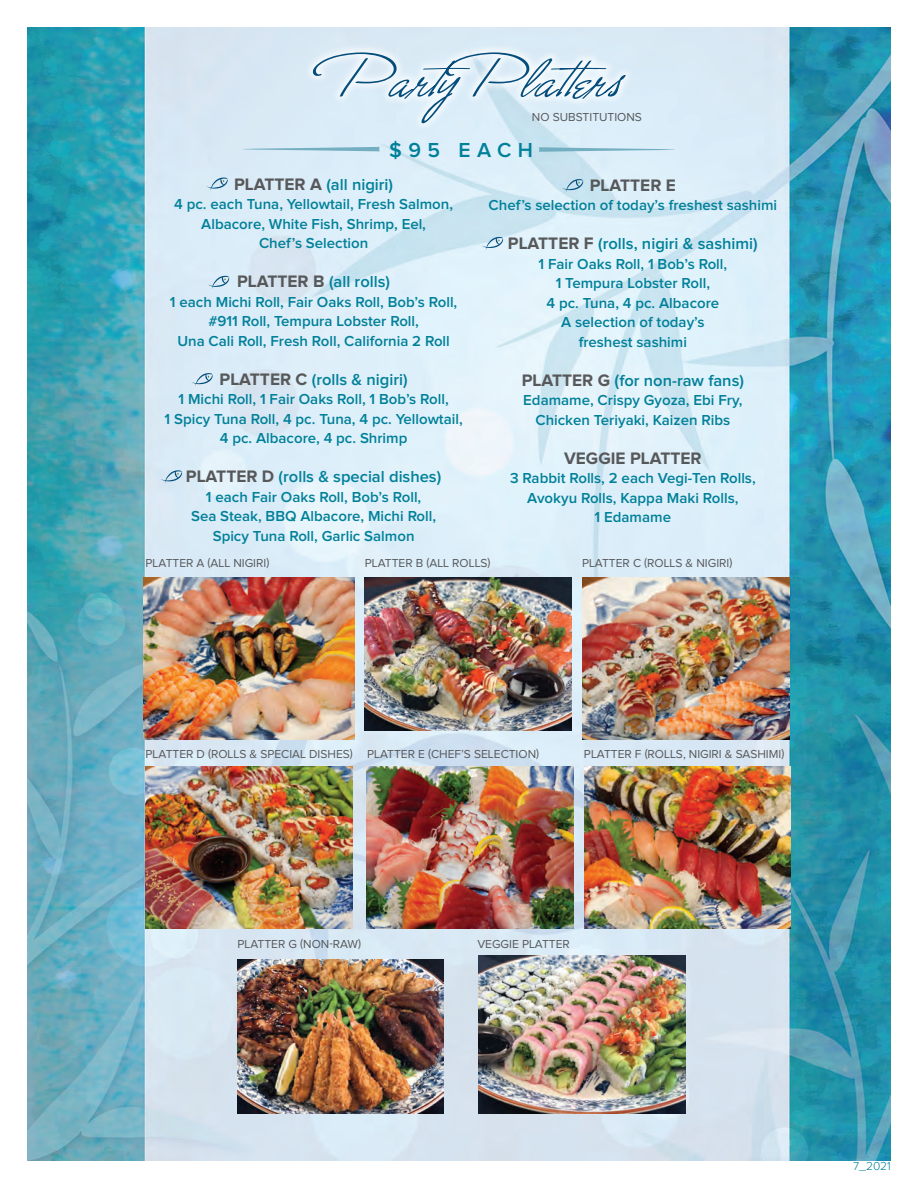
<style>
.page{position:relative;width:918px;height:1188px;background:#fff}
.page>*{position:absolute;margin:0;border:0;box-sizing:border-box;transform-origin:0 0}
.t1{font:600 21px "Proxima Nova";letter-spacing:.31em;color:#008099}
.t2{font:700 17.25px "Proxima Nova";color:#57585a}
.t3{font:600 16.5px "Proxima Nova";color:#008099}
.t4{font:600 15px/19.5px "Proxima Nova";color:#008099;text-align:center}
.t5{font:12px "Proxima Nova";color:#57585a}
.t6{font:300 12px "Proxima Nova";color:#008099}
.s1{font-weight:700;font-size:17.25px;color:#57585a}
.s2{font-size:17.25px}
</style>
<div class="page">
<img style="left:27px;top:27px;width:864px;height:1134px">
<img style="left:144px;top:577px;width:210px;height:162px">
<img style="left:365px;top:577px;width:207px;height:154px">
<img style="left:583px;top:577px;width:206px;height:162px">
<img style="left:146px;top:766px;width:207px;height:162px">
<img style="left:366px;top:766px;width:208px;height:162px">
<svg style="left:539px;top:147px;width:136px;height:5px"></svg>
<svg style="left:243px;top:147px;width:137px;height:4px"></svg>
<svg style="left:206px;top:178px;width:22px;height:13px"></svg>
<svg style="left:208px;top:276px;width:21px;height:13px"></svg>
<svg style="left:191px;top:373px;width:22px;height:14px"></svg>
<svg style="left:161px;top:470px;width:21px;height:14px"></svg>
<svg style="left:562px;top:179px;width:21px;height:14px"></svg>
<svg style="left:482px;top:237px;width:21px;height:13px"></svg>
<img style="left:584px;top:766px;width:207px;height:162px">
<div style="left:303px;top:43px;width:332px;height:90px;background:#fff;opacity:.75"></div>
<svg style="left:312px;top:52px;width:314px;height:71px;background:#ccdfec"></svg>
<img style="left:237px;top:960px;width:207px;height:153px">
<img style="left:478px;top:956px;width:207px;height:158px">
<p class="t5" style="left:532px;top:111px;width:112px">NO SUBSTITUTIONS</p>
<h1 class="t1" style="left:389px;top:140px;width:145px">$95 EACH</h1>
<p class="t3" style="left:234px;top:177px;width:161px"><span class="s1">PLATTER A</span> (all nigiri)</p>
<p class="t4" style="left:174px;top:195px;width:280px">4 pc. each Tuna, Yellowtail, Fresh Salmon,<br>Albacore, White Fish, Shrimp, Eel,<br>Chef’s Selection</p>
<p class="t3" style="left:237px;top:274px;width:155px"><span class="s1">PLATTER B</span> (all rolls)</p>
<p class="t4" style="left:170px;top:293px;width:289px">1 each Michi Roll, Fair Oaks Roll, Bob’s Roll, #911 Roll, Tempura Lobster Roll,<br>Una Cali Roll, Fresh Roll, California 2 Roll</p>
<p class="t3" style="left:220px;top:372px;width:190px"><span class="s1">PLATTER C</span> (rolls &amp; nigiri)</p>
<p class="t4" style="left:165px;top:390px;width:300px">1 Michi Roll, 1 Fair Oaks Roll, 1 Bob’s Roll,<br>1 Spicy Tuna Roll, 4 pc. Tuna, 4 pc. Yellowtail,<br>4 pc. Albacore, 4 pc. Shrimp</p>
<p class="t3" style="left:186px;top:469px;width:257px"><span class="s1">PLATTER D</span> (rolls &amp; special dishes)</p>
<p class="t4" style="left:191px;top:488px;width:247px">1 each Fair Oaks Roll, Bob’s Roll,<br>Sea Steak, BBQ Albacore, Michi Roll,<br>Spicy Tuna Roll, Garlic Salmon</p>
<p class="t5" style="left:146px;top:557px;width:125px">PLATTER A (ALL NIGIRI)</p>
<p class="t5" style="left:365px;top:557px;width:127px">PLATTER B (ALL ROLLS)</p>
<p class="t2" style="left:590px;top:177px;width:88px">PLATTER E</p>
<p class="t4" style="left:489px;top:196px;width:290px">Chef’s selection of today’s freshest sashimi</p>
<p class="t3" style="left:508px;top:236px;width:251px"><span class="s1">PLATTER F</span> (rolls, nigiri &amp; sashimi)</p>
<p class="t4" style="left:539px;top:254px;width:190px">1 Fair Oaks Roll, 1 Bob’s Roll,<br>1 Tempura Lobster Roll,<br>4 pc. Tuna, 4 pc. Albacore<br>A selection of today’s freshest sashimi</p>
<p class="t3" style="left:522px;top:373px;width:224px"><span class="s1">PLATTER G</span> <span class="s2">(</span>for non-raw fans)</p>
<p class="t4" style="left:523px;top:391px;width:221px">Edamame, Crispy Gyoza, Ebi Fry,<br>Chicken Teriyaki, Kaizen Ribs</p>
<p class="t2" style="left:564px;top:450px;width:139px">VEGGIE PLATTER</p>
<p class="t4" style="left:510px;top:469px;width:247px">3 Rabbit Rolls, 2 each Vegi-Ten Rolls,<br>Avokyu Rolls, Kappa Maki Rolls,<br>1 Edamame</p>
<p class="t5" style="left:582px;top:557px;width:152px">PLATTER C (ROLLS &amp; NIGIRI)</p>
<p class="t5" style="left:146px;top:749px;width:395px">PLATTER D (ROLLS &amp; SPECIAL DISHES) PLATTER E (CHEF’S SELECTION)</p>
<p class="t5" style="left:584px;top:749px;width:202px">PLATTER F (ROLLS, NIGIRI &amp; SASHIMI)</p>
<p class="t5" style="left:238px;top:938px;width:125px">PLATTER G (NON-RAW)</p>
<p class="t5" style="left:477px;top:938px;width:94px">VEGGIE PLATTER</p>
<p class="t6" style="left:853px;top:1161px;width:39px">7_2021</p>
</div>
